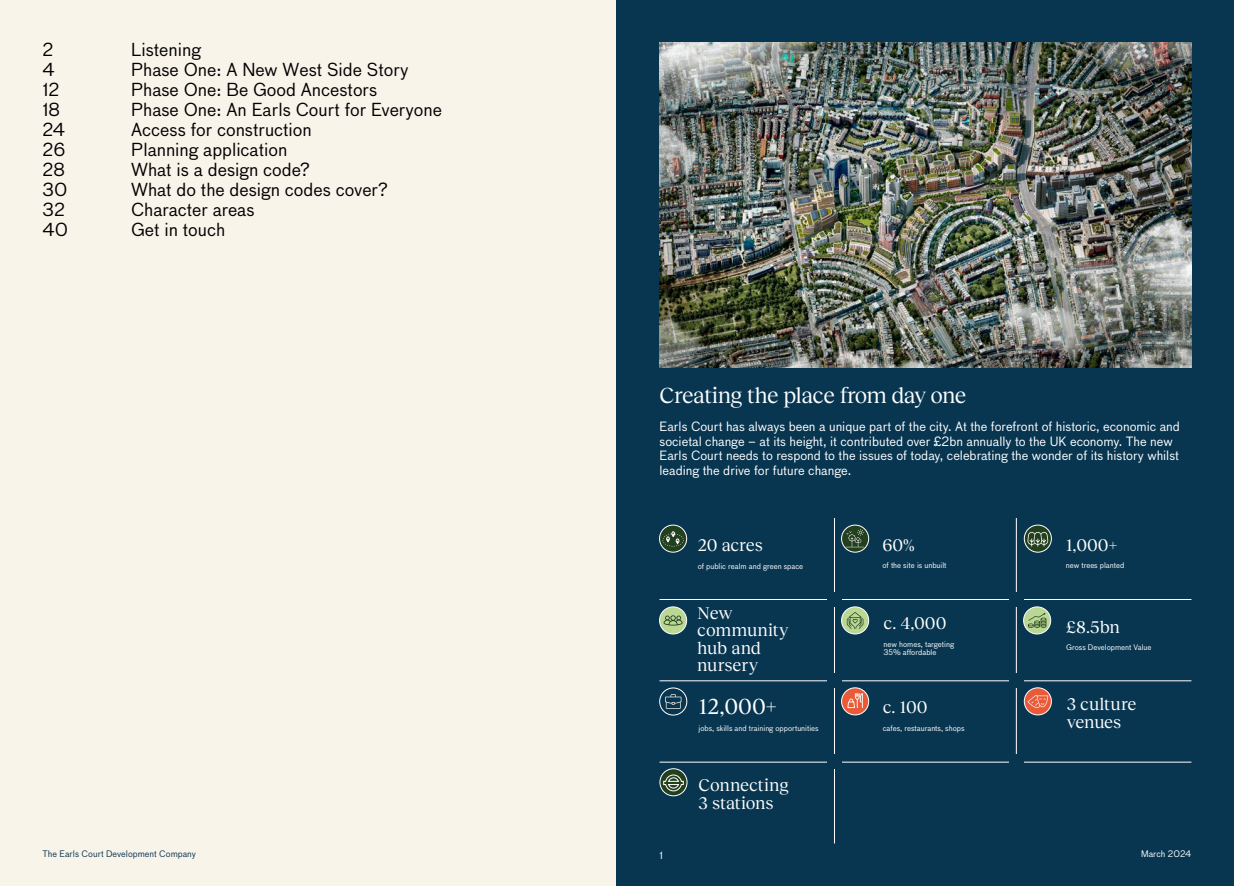
<style>
.page{position:relative;width:1234px;height:886px;background:#fff}
.page>*{position:absolute;margin:0;border:0;box-sizing:border-box;transform-origin:0 0}
.t1{font:22.5px "Reckless Neue";letter-spacing:-.02em;color:#fff}
.t2{font:17.5px "Bau LF";color:#000}
.t3{font:17.5px/17.5px "Reckless Neue";letter-spacing:-.005em;color:#fff}
.t4{font:12.5px/14.4px "Bau LF";color:#fff}
.t5{font:10px "Bau LF";color:#fff}
.t6{font:8.75px "Bau LF";color:#083651}
.t7{font:8.75px "Bau LF";color:#fff}
.t8{font:7.5px/8.8px "Bau LF";color:#fff}
</style>
<div class="page">
<div style="left:0;top:0;width:1233px;height:886px;background:#f9f4ea"></div>
<div style="left:617px;top:0;width:616px;height:886px;background:#083651"></div>
<img style="left:659px;top:43px;width:532px;height:325px">
<svg style="left:659px;top:769px;width:28px;height:27px"></svg>
<div style="left:659px;top:768px;width:28px;height:28px;border:1px solid #fff;border-radius:50%"></div>
<svg style="left:663px;top:775px;width:20px;height:16px"></svg>
<svg style="left:659px;top:525px;width:27px;height:27px"></svg>
<div style="left:659px;top:525px;width:27px;height:27px;border:1px solid #fff;border-radius:50%"></div>
<svg style="left:662px;top:531px;width:21px;height:15px"></svg>
<svg style="left:841px;top:525px;width:27px;height:27px"></svg>
<div style="left:841px;top:525px;width:27px;height:27px;border:1px solid #fff;border-radius:50%"></div>
<svg style="left:845px;top:529px;width:18px;height:18px"></svg>
<svg style="left:1024px;top:525px;width:27px;height:27px"></svg>
<div style="left:1023px;top:525px;width:28px;height:27px;border:1px solid #fff;border-radius:50%"></div>
<svg style="left:1027px;top:532px;width:20px;height:14px"></svg>
<svg style="left:1023px;top:607px;width:27px;height:27px"></svg>
<div style="left:1023px;top:607px;width:27px;height:27px;border:1px solid #fff;border-radius:50%"></div>
<svg style="left:1027px;top:613px;width:19px;height:15px"></svg>
<svg style="left:841px;top:607px;width:27px;height:27px"></svg>
<div style="left:841px;top:607px;width:27px;height:27px;border:1px solid #fff;border-radius:50%"></div>
<svg style="left:846px;top:612px;width:17px;height:17px"></svg>
<div style="left:659px;top:607px;width:27px;height:27px;background:#bad794;border-radius:50%"></div>
<div style="left:659px;top:607px;width:27px;height:27px;border:1px solid #fff;border-radius:50%"></div>
<svg style="left:663px;top:615px;width:19px;height:10px"></svg>
<svg style="left:659px;top:688px;width:27px;height:27px"></svg>
<div style="left:659px;top:688px;width:27px;height:27px;border:1px solid #fff;border-radius:50%"></div>
<svg style="left:665px;top:694px;width:16px;height:15px"></svg>
<svg style="left:841px;top:688px;width:27px;height:27px"></svg>
<div style="left:841px;top:688px;width:27px;height:27px;border:1px solid #fff;border-radius:50%"></div>
<svg style="left:847px;top:693px;width:15px;height:15px"></svg>
<svg style="left:1024px;top:688px;width:27px;height:27px"></svg>
<div style="left:1023px;top:688px;width:28px;height:27px;border:1px solid #fff;border-radius:50%"></div>
<svg style="left:1027px;top:695px;width:20px;height:13px"></svg>
<hr style="left:834px;top:518px;width:1px;height:325px;background:#fff">
<hr style="left:1015px;top:518px;width:1px;height:244px;background:#fff">
<hr style="left:659px;top:762px;width:532px;height:1px;background:#fff">
<hr style="left:659px;top:680px;width:532px;height:1px;background:#fff">
<hr style="left:659px;top:599px;width:532px;height:1px;background:#fff">
<div style="left:827px;top:593px;width:14px;height:14px;background:#083651"></div>
<div style="left:827px;top:674px;width:14px;height:14px;background:#083651"></div>
<div style="left:827px;top:754px;width:14px;height:15px;background:#083651"></div>
<div style="left:1009px;top:593px;width:14px;height:14px;background:#083651"></div>
<div style="left:1009px;top:674px;width:14px;height:14px;background:#083651"></div>
<div style="left:1009px;top:754px;width:14px;height:15px;background:#083651"></div>
<h2 class="t2" style="left:43px;top:39px;width:13px">2</h2>
<h2 class="t2" style="left:131px;top:39px;width:71px">Listening</h2>
<h2 class="t2" style="left:43px;top:59px;width:14px">4</h2>
<h2 class="t2" style="left:131px;top:59px;width:279px">Phase One: A New West Side Story</h2>
<h2 class="t2" style="left:43px;top:79px;width:19px">12</h2>
<h2 class="t2" style="left:131px;top:79px;width:247px">Phase One: Be Good Ancestors</h2>
<h2 class="t2" style="left:43px;top:99px;width:19px">18</h2>
<h2 class="t2" style="left:131px;top:99px;width:312px">Phase One: An Earls Court for Everyone</h2>
<h2 class="t2" style="left:43px;top:119px;width:24px">24</h2>
<h2 class="t2" style="left:131px;top:119px;width:182px">Access for construction</h2>
<h2 class="t2" style="left:43px;top:139px;width:24px">26</h2>
<h2 class="t2" style="left:131px;top:139px;width:157px">Planning application</h2>
<h2 class="t2" style="left:43px;top:159px;width:24px">28</h2>
<h2 class="t2" style="left:131px;top:159px;width:180px">What is a design code?</h2>
<h2 class="t2" style="left:43px;top:179px;width:26px">30</h2>
<h2 class="t2" style="left:131px;top:179px;width:258px">What do the design codes cover?</h2>
<h2 class="t2" style="left:43px;top:199px;width:24px">32</h2>
<h2 class="t2" style="left:131px;top:199px;width:125px">Character areas</h2>
<h2 class="t2" style="left:43px;top:219px;width:27px">40</h2>
<h2 class="t2" style="left:131px;top:219px;width:96px">Get in touch</h2>
<h1 class="t1" style="left:659px;top:379px;width:308px">Creating the place from day one</h1>
<p class="t4" style="left:659px;top:420px;width:522px">Earls Court has always been a unique part of the city. At the forefront of historic, economic and societal change – at its height, it contributed over £2bn annually to the UK economy. The new Earls Court needs to respond to the issues of today, celebrating the wonder of its history whilst leading the drive for future change.</p>
<h2 class="t3" style="left:697px;top:535px;width:67px">20 acres</h2>
<p class="t8" style="left:697px;top:562px;width:107px">of public realm and green space</p>
<h2 class="t3" style="left:697px;top:603px;width:93px">New community hub and nursery</h2>
<h1 class="t1" style="left:698px;top:690px;width:80px">12,000+</h1>
<p class="t8" style="left:698px;top:724px;width:122px">jobs, skills and training opportunities</p>
<h2 class="t3" style="left:698px;top:775px;width:92px">Connecting<br>3 stations</h2>
<h2 class="t3" style="left:882px;top:535px;width:34px">60%</h2>
<p class="t8" style="left:882px;top:561px;width:66px">of the site is unbuilt</p>
<h2 class="t3" style="left:883px;top:613px;width:64px">c. 4,000</h2>
<p class="t8" style="left:883px;top:639px;width:72px">new homes, targeting<br>35% affordable</p>
<h2 class="t3" style="left:882px;top:697px;width:46px">c. 100</h2>
<p class="t8" style="left:882px;top:724px;width:83px">cafes, restaurants, shops</p>
<h2 class="t3" style="left:1065px;top:535px;width:53px">1,000+</h2>
<p class="t8" style="left:1065px;top:561px;width:60px">new trees planted</p>
<h2 class="t3" style="left:1065px;top:616px;width:55px">£8.5bn</h2>
<p class="t8" style="left:1065px;top:643px;width:87px">Gross Development Value</p>
<h2 class="t3" style="left:1066px;top:694px;width:71px">3 culture venues</h2>
<p class="t6" style="left:43px;top:849px;width:155px">The Earls Court Development Company</p>
<p class="t5" style="left:659px;top:849px;width:5px">1</p>
<p class="t7" style="left:1140px;top:849px;width:52px">March 2024</p>
</div>
